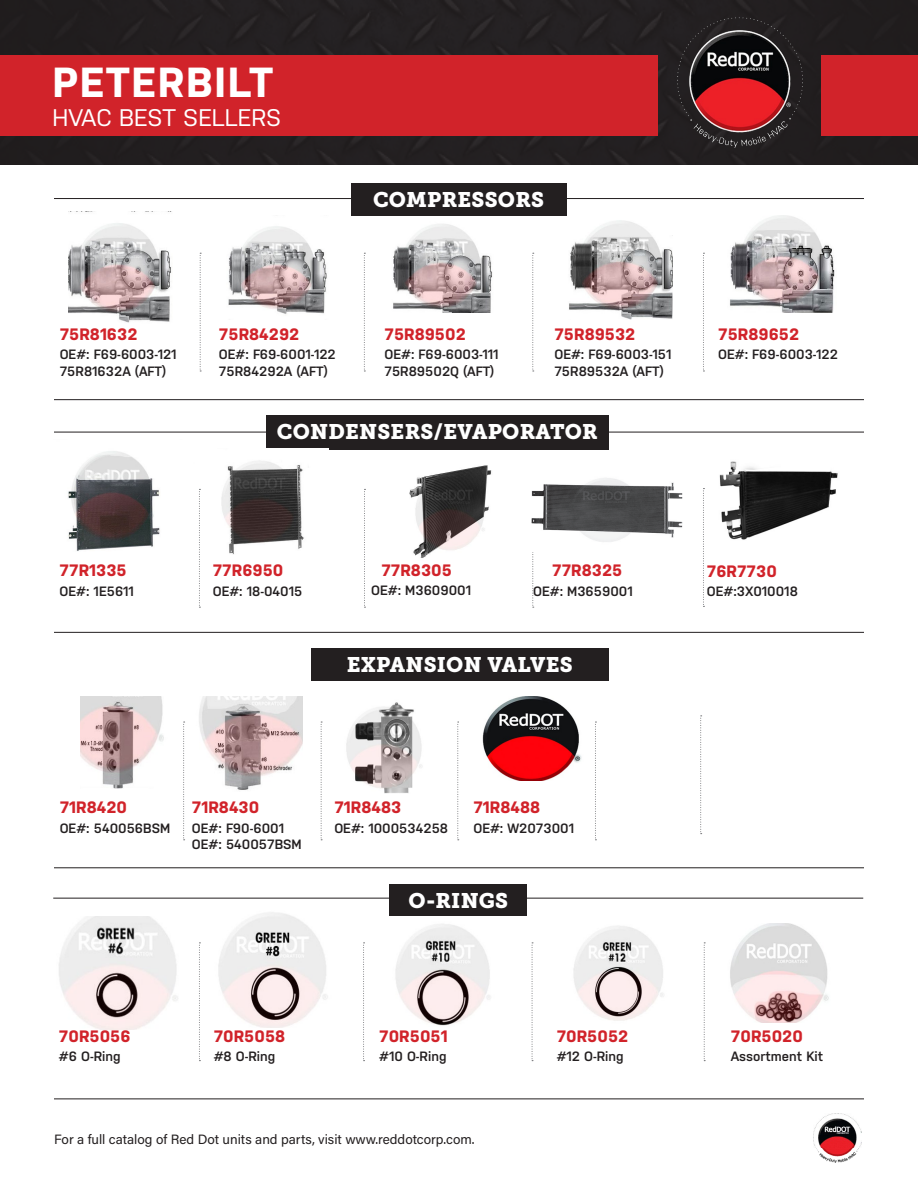
<style>
.page{position:relative;width:918px;height:1188px;background:#fff}
.page>*{position:absolute;margin:0;border:0;box-sizing:border-box;transform-origin:0 0}
.t1{font:700 42px "Nudista";letter-spacing:.04em;color:#fff}
.t2{font:24px "Nudista";color:#fff}
.t3{font:21px "Museo Slab 900";letter-spacing:.01em;color:#fff}
.t4{font:700 16.5px "Nudista";color:#d1232a}
.t5{font:600 13.5px "Nudista";color:#231f20}
.t6{font:13.5px "Acumin Pro";color:#231f20}
</style>
<div class="page">
<div style="left:0;top:0;width:918px;height:164px;background:#231f20"></div>
<div style="left:0;top:56px;width:658px;height:80px;background:#d1232a"></div>
<div style="left:822px;top:56px;width:96px;height:80px;background:#d1232a"></div>
<img style="left:80px;top:697px;width:84px;height:92px">
<img style="left:183px;top:697px;width:120px;height:93px">
<img style="left:320px;top:702px;width:102px;height:98px">
<svg style="left:183px;top:722px;width:2px;height:118px"></svg>
<svg style="left:321px;top:722px;width:1px;height:118px"></svg>
<svg style="left:457px;top:722px;width:2px;height:118px"></svg>
<svg style="left:595px;top:722px;width:1px;height:118px"></svg>
<hr style="left:54px;top:432px;width:810px;height:1px;background:#231f20">
<img style="left:813px;top:1114px;width:48px;height:49px">
<div style="left:311px;top:649px;width:297px;height:32px;background:#231f20"></div>
<div style="left:266px;top:415px;width:342px;height:35px;background:#231f20"></div>
<hr style="left:54px;top:399px;width:810px;height:1px;background:#231f20">
<hr style="left:54px;top:632px;width:810px;height:1px;background:#231f20">
<hr style="left:54px;top:867px;width:810px;height:1px;background:#231f20">
<hr style="left:54px;top:1099px;width:810px;height:1px;background:#231f20">
<hr style="left:54px;top:198px;width:810px;height:1px;background:#231f20">
<img style="left:69px;top:223px;width:102px;height:100px">
<img style="left:228px;top:226px;width:99px;height:88px">
<img style="left:393px;top:224px;width:99px;height:88px">
<img style="left:569px;top:220px;width:103px;height:99px">
<svg style="left:200px;top:253px;width:1px;height:119px"></svg>
<svg style="left:364px;top:253px;width:1px;height:119px"></svg>
<svg style="left:532px;top:253px;width:2px;height:119px"></svg>
<svg style="left:703px;top:253px;width:1px;height:119px"></svg>
<img style="left:730px;top:216px;width:105px;height:96px">
<img style="left:68px;top:451px;width:92px;height:100px">
<img style="left:221px;top:449px;width:108px;height:105px">
<img style="left:719px;top:461px;width:119px;height:79px">
<svg style="left:199px;top:489px;width:1px;height:119px"></svg>
<svg style="left:364px;top:489px;width:1px;height:119px"></svg>
<svg style="left:532px;top:552px;width:2px;height:56px"></svg>
<div style="left:351px;top:183px;width:215px;height:33px;background:#231f20"></div>
<hr style="left:53px;top:898px;width:810px;height:1px;background:#231f20">
<div style="left:390px;top:885px;width:137px;height:31px;background:#231f20"></div>
<img style="left:59px;top:916px;width:119px;height:114px">
<img style="left:218px;top:912px;width:110px;height:115px">
<img style="left:395px;top:924px;width:95px;height:102px">
<img style="left:573px;top:926px;width:91px;height:95px">
<img style="left:730px;top:923px;width:99px;height:100px">
<svg style="left:199px;top:943px;width:1px;height:118px"></svg>
<svg style="left:363px;top:943px;width:2px;height:118px"></svg>
<svg style="left:532px;top:943px;width:1px;height:118px"></svg>
<svg style="left:704px;top:943px;width:1px;height:118px"></svg>
<svg style="left:703px;top:488px;width:1px;height:119px"></svg>
<img style="left:531px;top:478px;width:151px;height:64px">
<img style="left:409px;top:465px;width:83px;height:93px">
<img style="left:482px;top:697px;width:100px;height:84px">
<svg style="left:700px;top:716px;width:2px;height:118px"></svg>
<img style="left:647px;top:13px;width:197px;height:142px">
<p class="t1" style="left:52px;top:59px;width:222px">PETERBILT</p>
<p class="t2" style="left:52px;top:104px;width:230px">HVAC BEST SELLERS</p>
<p class="t3" style="left:373px;top:187px;width:173px">COMPRESSORS</p>
<p class="t4" style="left:60px;top:325px;width:79px">75R81632</p>
<p class="t5" style="left:60px;top:347px;width:118px">OE#: F69-6003-121</p>
<p class="t5" style="left:60px;top:364px;width:108px">75R81632A (AFT)</p>
<p class="t4" style="left:219px;top:325px;width:82px">75R84292</p>
<p class="t5" style="left:219px;top:347px;width:118px">OE#: F69-6001-122</p>
<p class="t5" style="left:219px;top:364px;width:110px">75R84292A (AFT)</p>
<p class="t4" style="left:384px;top:325px;width:83px">75R89502</p>
<p class="t5" style="left:384px;top:347px;width:116px">OE#: F69-6003-111</p>
<p class="t5" style="left:384px;top:364px;width:111px">75R89502Q (AFT)</p>
<p class="t4" style="left:554px;top:325px;width:83px">75R89532</p>
<p class="t5" style="left:554px;top:347px;width:118px">OE#: F69-6003-151</p>
<p class="t5" style="left:554px;top:364px;width:111px">75R89532A (AFT)</p>
<p class="t3" style="left:277px;top:419px;width:323px">CONDENSERS/EVAPORATOR</p>
<p class="t4" style="left:718px;top:325px;width:83px">75R89652</p>
<p class="t5" style="left:718px;top:347px;width:121px">OE#: F69-6003-122</p>
<p class="t4" style="left:60px;top:561px;width:69px">77R1335</p>
<p class="t5" style="left:60px;top:583px;width:76px">OE#: 1E5611</p>
<p class="t4" style="left:213px;top:561px;width:72px">77R6950</p>
<p class="t5" style="left:213px;top:583px;width:91px">OE#: 18-04015</p>
<p class="t4" style="left:381px;top:561px;width:72px">77R8305</p>
<p class="t5" style="left:371px;top:582px;width:101px">OE#: M3609001</p>
<p class="t5" style="left:533px;top:583px;width:101px">OE#: M3659001</p>
<p class="t4" style="left:552px;top:561px;width:72px">77R8325</p>
<p class="t3" style="left:347px;top:652px;width:228px">EXPANSION VALVES</p>
<p class="t4" style="left:707px;top:562px;width:72px">76R7730</p>
<p class="t5" style="left:707px;top:584px;width:93px">OE#:3X010018</p>
<p class="t4" style="left:60px;top:798px;width:69px">71R8420</p>
<p class="t5" style="left:60px;top:820px;width:112px">OE#: 540056BSM</p>
<p class="t4" style="left:192px;top:798px;width:69px">71R8430</p>
<p class="t5" style="left:192px;top:820px;width:94px">OE#: F90-6001</p>
<p class="t5" style="left:192px;top:837px;width:111px">OE#: 540057BSM</p>
<p class="t4" style="left:334px;top:798px;width:68px">71R8483</p>
<p class="t5" style="left:334px;top:820px;width:115px">OE#: 1000534258</p>
<p class="t4" style="left:473px;top:798px;width:68px">71R8488</p>
<p class="t5" style="left:473px;top:820px;width:102px">OE#: W2073001</p>
<p class="t3" style="left:409px;top:888px;width:101px">O-RINGS</p>
<p class="t4" style="left:59px;top:1027px;width:73px">70R5056</p>
<p class="t5" style="left:59px;top:1049px;width:63px">#6 O-Ring</p>
<p class="t4" style="left:214px;top:1027px;width:73px">70R5058</p>
<p class="t5" style="left:214px;top:1049px;width:63px">#8 O-Ring</p>
<p class="t4" style="left:379px;top:1027px;width:70px">70R5051</p>
<p class="t5" style="left:379px;top:1049px;width:69px">#10 O-Ring</p>
<p class="t4" style="left:557px;top:1027px;width:73px">70R5052</p>
<p class="t5" style="left:557px;top:1049px;width:68px">#12 O-Ring</p>
<p class="t6" style="left:54px;top:1130px;width:422px">For a full catalog of Red Dot units and parts, visit www.reddotcorp.com.</p>
<p class="t4" style="left:731px;top:1027px;width:74px">70R5020</p>
<p class="t5" style="left:731px;top:1049px;width:94px">Assortment Kit</p>
</div>
